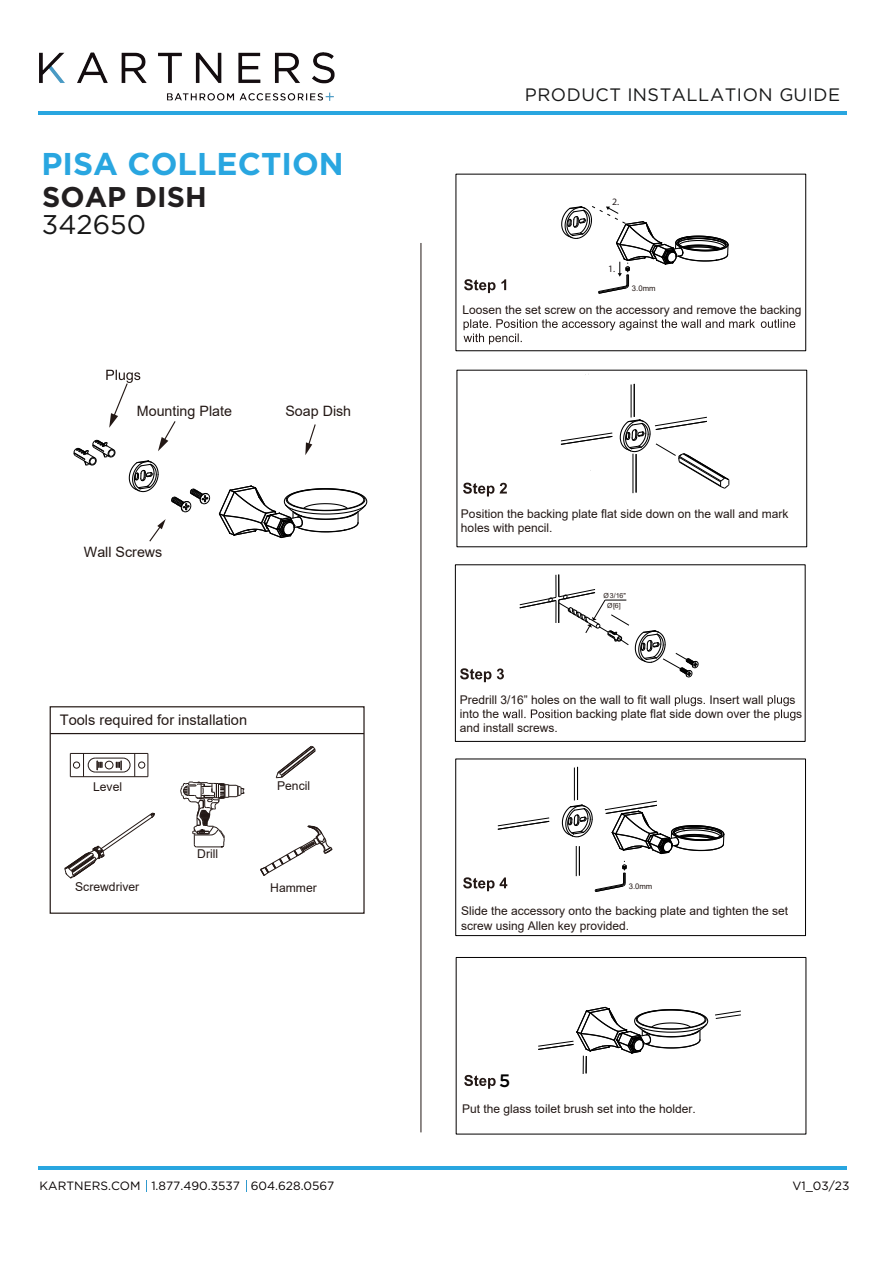
<style>
.page{position:relative;width:893px;height:1263px;background:#fff}
.page>*{position:absolute;margin:0;border:0;box-sizing:border-box;transform-origin:0 0}
.t1{font:700 31.5px "Gotham";color:#29a6e0}
.t2{font:700 28.5px "Gotham";color:#221f20}
.t3{font:27px "Gotham";color:#171717}
.t4{font:18px "Gotham";letter-spacing:.03em;color:#171818}
.t5{font:500 18px "Gotham";color:#000}
.t6{font:14.55px "Arial";color:#231815}
.t7{font:14.25px "Arial";color:#231815}
.t8{font:12.15px "Arial";color:#231815}
.t9{font:12px/14.4px "Arial";color:#231815}
.t10{font:12px "Gotham";color:#060001}
.t11{font:9.75px "Myriad Pro";color:#241c1d}
.t12{font:7.8px "Arial";color:#231815}
.t13{font:7.05px/9.6px "Arial";color:#231815;text-align:center}
</style>
<div class="page">
<hr style="left:420px;top:243px;width:1px;height:889px;background:#231815">
<svg style="left:70px;top:754px;width:1px;height:22px"></svg>
<hr style="left:70px;top:776px;width:78px;height:1px;background:#231815">
<hr style="left:70px;top:753px;width:78px;height:1px;background:#231815">
<svg style="left:148px;top:753px;width:1px;height:24px"></svg>
<svg style="left:83px;top:753px;width:52px;height:24px"></svg>
<div style="left:138px;top:762px;width:7px;height:6px;border:1px solid #231815;border-radius:50%"></div>
<div style="left:73px;top:762px;width:7px;height:6px;border:1px solid #231815;border-radius:50%"></div>
<svg style="left:65px;top:813px;width:90px;height:66px"></svg>
<svg style="left:180px;top:782px;width:64px;height:66px"></svg>
<svg style="left:260px;top:826px;width:72px;height:50px"></svg>
<svg style="left:276px;top:746px;width:40px;height:32px"></svg>
<div style="left:105px;top:761px;width:8px;height:8px;border:1px solid #231815;border-radius:50%"></div>
<div style="left:50px;top:706px;width:314px;height:208px;border:1px solid #231815"></div>
<hr style="left:50px;top:733px;width:314px;height:1px;background:#231815">
<hr style="left:39px;top:111px;width:807px;height:3px;background:#29a6e0">
<hr style="left:39px;top:1166px;width:807px;height:4px;background:#29a6e0">
<img style="left:40px;top:52px;width:294px;height:49px">
<div style="left:455px;top:759px;width:350px;height:177px;border:1px solid #030000"></div>
<div style="left:455px;top:565px;width:350px;height:177px;border:1px solid #030000"></div>
<div style="left:456px;top:957px;width:350px;height:177px;border:1px solid #030000"></div>
<svg style="left:463px;top:877px;width:44px;height:14px"></svg>
<svg style="left:460px;top:668px;width:44px;height:14px"></svg>
<svg style="left:674px;top:695px;width:22px;height:11px"></svg>
<svg style="left:502px;top:709px;width:69px;height:9px"></svg>
<svg style="left:767px;top:695px;width:28px;height:26px"></svg>
<svg style="left:463px;top:483px;width:44px;height:14px"></svg>
<svg style="left:464px;top:279px;width:42px;height:14px"></svg>
<svg style="left:463px;top:319px;width:332px;height:25px"></svg>
<svg style="left:464px;top:1075px;width:31px;height:14px"></svg>
<hr style="left:630px;top:385px;width:1px;height:33px;background:#000">
<hr style="left:634px;top:384px;width:1px;height:33px;background:#000">
<svg style="left:560px;top:432px;width:53px;height:13px"></svg>
<hr style="left:574px;top:768px;width:1px;height:33px;background:#000">
<hr style="left:577px;top:767px;width:1px;height:33px;background:#000">
<svg style="left:497px;top:817px;width:53px;height:13px"></svg>
<svg style="left:171px;top:488px;width:39px;height:25px"></svg>
<svg style="left:73px;top:440px;width:43px;height:26px"></svg>
<svg style="left:149px;top:519px;width:17px;height:23px"></svg>
<svg style="left:106px;top:370px;width:34px;height:58px"></svg>
<svg style="left:158px;top:421px;width:18px;height:30px"></svg>
<svg style="left:128px;top:460px;width:31px;height:33px"></svg>
<svg style="left:305px;top:424px;width:11px;height:31px"></svg>
<svg style="left:619px;top:417px;width:110px;height:76px"></svg>
<svg style="left:519px;top:575px;width:179px;height:103px"></svg>
<svg style="left:561px;top:800px;width:164px;height:92px"></svg>
<svg style="left:561px;top:206px;width:168px;height:88px"></svg>
<svg style="left:218px;top:485px;width:150px;height:54px"></svg>
<svg style="left:538px;top:1006px;width:203px;height:68px"></svg>
<h1 class="t1" style="left:41px;top:145px;width:304px">PISA COLLECTION</h1>
<h2 class="t2" style="left:42px;top:180px;width:166px">SOAP DISH</h2>
<h3 class="t3" style="left:42px;top:209px;width:106px">342650</h3>
<p class="t7" style="left:137px;top:401px;width:97px">Mounting Plate</p>
<p class="t7" style="left:84px;top:542px;width:80px">Wall Screws</p>
<p class="t7" style="left:285px;top:401px;width:67px">Soap Dish</p>
<p class="t6" style="left:60px;top:710px;width:189px">Tools required for installation</p>
<p class="t8" style="left:93px;top:778px;width:31px">Level</p>
<p class="t8" style="left:197px;top:845px;width:22px">Drill</p>
<p class="t8" style="left:277px;top:777px;width:35px">Pencil</p>
<p class="t8" style="left:75px;top:878px;width:66px">Screwdriver</p>
<p class="t8" style="left:270px;top:880px;width:48px">Hammer</p>
<h3 class="t4" style="left:525px;top:85px;width:317px">PRODUCT INSTALLATION GUIDE</h3>
<p class="t11" style="left:612px;top:195px;width:9px">2.</p>
<p class="t11" style="left:608px;top:262px;width:9px">1.</p>
<p class="t12" style="left:632px;top:283px;width:25px">3.0mm</p>
<p class="t9" style="left:462px;top:302px;width:340px">Loosen the set screw on the accessory and remove the backing</p>
<p class="t9" style="left:461px;top:506px;width:329px">Position the backing plate flat side down on the wall and mark holes with pencil.</p>
<p class="t13" style="left:603px;top:591px;width:24px">Ø3/16"<br>Ø[6]</p>
<p class="t9" style="left:460px;top:692px;width:212px">Predrill 3/16” holes on the wall to fit wall</p>
<p class="t9" style="left:696px;top:692px;width:68px">s. Insert wall</p>
<p class="t9" style="left:789px;top:692px;width:7px">s</p>
<p class="t9" style="left:460px;top:707px;width:41px">into the</p>
<p class="t9" style="left:576px;top:707px;width:196px">backing plate flat side down over the</p>
<p class="t9" style="left:796px;top:707px;width:7px">s</p>
<p class="t9" style="left:460px;top:721px;width:100px">and install screws.</p>
<p class="t12" style="left:628px;top:881px;width:25px">3.0mm</p>
<p class="t9" style="left:461px;top:904px;width:328px">Slide the accessory onto the backing plate and tighten the set screw using Allen key provided.</p>
<h3 class="t5" style="left:499px;top:1068px;width:13px">5</h3>
<p class="t9" style="left:462px;top:1101px;width:235px">Put the glass toilet brush set into the holder.</p>
<p class="t10" style="left:40px;top:1180px;width:296px">KARTNERS.COM 1.877.490.3537 604.628.0567</p>
<p class="t10" style="left:792px;top:1180px;width:59px">V1_03/23</p>
</div>
